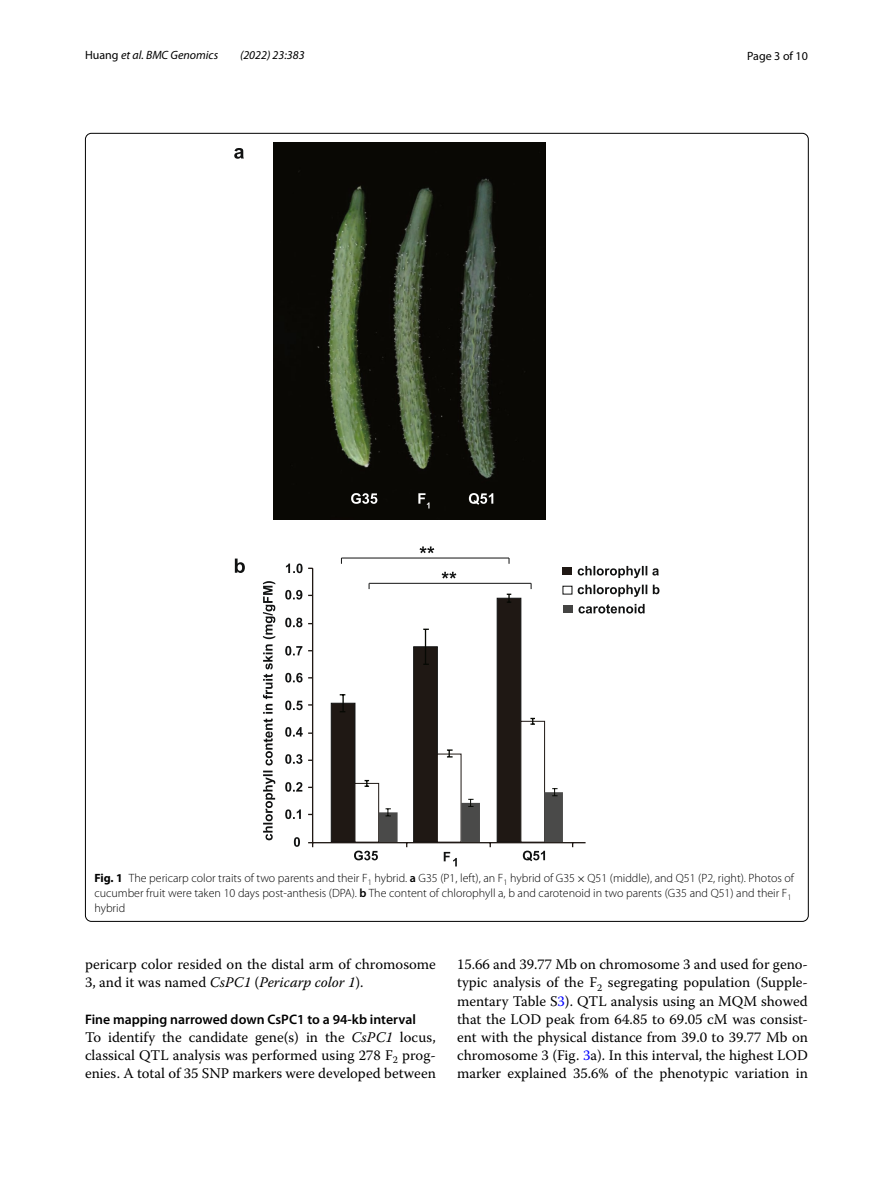
<style>
.page{position:relative;width:893px;height:1187px;background:#fff}
.page>*{position:absolute;margin:0;border:0;box-sizing:border-box;transform-origin:0 0}
.t1{font:14.7px/18px "Warnock Pro";color:#000;text-align:justify}
.t2{font:600 13.8px "Myriad Pro";color:#000}
.t3{font:300 12px/15px "Myriad Pro";color:#000}
.t4{font:italic 12px "Myriad Pro";color:#000}
.t5{font:12px "Myriad Pro";color:#000}
.s1{font-style:normal}
.s2{font-weight:700}
.s3{font-weight:600}
.s4{font-family:"MTSY";font-weight:400}
.s5{font-style:italic}
.s6{color:#00f}
</style>
<div class="page">
<svg style="left:235px;top:558px;width:10px;height:15px"></svg>
<svg style="left:331px;top:597px;width:190px;height:245px"></svg>
<svg style="left:340px;top:694px;width:5px;height:18px"></svg>
<svg style="left:423px;top:628px;width:6px;height:37px"></svg>
<svg style="left:507px;top:593px;width:4px;height:9px"></svg>
<hr style="left:312px;top:568px;width:1px;height:274px;background:#1f1814">
<hr style="left:313px;top:842px;width:273px;height:1px;background:#1f1814">
<svg style="left:308px;top:842px;width:5px;height:5px"></svg>
<div style="left:563px;top:567px;width:9px;height:8px;background:#1f1814"></div>
<svg style="left:562px;top:585px;width:10px;height:9px"></svg>
<svg style="left:294px;top:837px;width:6px;height:9px"></svg>
<svg style="left:285px;top:809px;width:16px;height:10px"></svg>
<svg style="left:285px;top:782px;width:17px;height:9px"></svg>
<svg style="left:285px;top:754px;width:17px;height:9px"></svg>
<svg style="left:285px;top:727px;width:27px;height:9px"></svg>
<svg style="left:285px;top:700px;width:27px;height:10px"></svg>
<svg style="left:285px;top:672px;width:27px;height:10px"></svg>
<svg style="left:285px;top:646px;width:17px;height:9px"></svg>
<svg style="left:285px;top:617px;width:17px;height:10px"></svg>
<svg style="left:285px;top:590px;width:17px;height:9px"></svg>
<svg style="left:286px;top:563px;width:27px;height:10px"></svg>
<svg style="left:578px;top:566px;width:81px;height:12px"></svg>
<svg style="left:578px;top:584px;width:81px;height:13px"></svg>
<svg style="left:263px;top:581px;width:12px;height:259px"></svg>
<img style="left:274px;top:142px;width:272px;height:378px">
<svg style="left:351px;top:493px;width:26px;height:11px"></svg>
<svg style="left:234px;top:148px;width:10px;height:11px"></svg>
<svg style="left:418px;top:493px;width:11px;height:15px"></svg>
<svg style="left:469px;top:493px;width:24px;height:11px"></svg>
<svg style="left:354px;top:717px;width:209px;height:149px"></svg>
<div style="left:563px;top:605px;width:9px;height:8px;background:#444443"></div>
<svg style="left:578px;top:604px;width:67px;height:9px"></svg>
<hr style="left:341px;top:557px;width:168px;height:1px;background:#111212">
<svg style="left:420px;top:546px;width:14px;height:7px"></svg>
<hr style="left:369px;top:582px;width:162px;height:1px;background:#111212">
<svg style="left:442px;top:571px;width:14px;height:7px"></svg>
<p class="t4" style="left:85px;top:48px;width:135px"><span class="s1">Huang</span> et al. BMC Genomics</p>
<p class="t4" style="left:240px;top:48px;width:66px">(2022) 23:383</p>
<p class="t5" style="left:747px;top:48px;width:62px">Page 3 of 10</p>
<p class="t3" style="left:94px;top:870px;width:701px"><span class="s2">Fig. 1</span> The pericarp color traits of two parents and their F<sub>1</sub> hybrid. <span class="s3">a</span> G35 (P1, left), an F<sub>1</sub> hybrid of G35<span class="s4">×</span>Q51 (middle), and Q51 (P2, right). Photos of cucumber fruit were taken 10 days post-anthesis (DPA). <span class="s3">b</span> The content of chlorophyll a, b and carotenoid in two parents (G35 and Q51) and their F<sub>1 </sub>hybrid</p>
<p class="t1" style="left:85px;top:955px;width:352px">pericarp color resided on the distal arm of chromosome<br>3, and it was named <span class="s5">CsPC1</span> (<span class="s5">Pericarp color 1</span>).</p>
<p class="t2" style="left:85px;top:1010px;width:332px">Fine mapping narrowed down CsPC1 to a 94‑kb interval</p>
<p class="t1" style="left:85px;top:1027px;width:352px">To identify the candidate gene(s) in the <span class="s5">CsPC1</span> locus, classical QTL analysis was performed using 278 F<sub>2</sub> prog&shy;enies. A total of 35 SNP markers were developed between</p>
<p class="t1" style="left:457px;top:955px;width:352px">15.66 and 39.77 Mb on chromosome 3 and used for geno&shy;typic analysis of the F<sub>2</sub> segregating population (Supple&shy;mentary Table S<span class="s6">3</span>). QTL analysis using an MQM showed that the LOD peak from 64.85 to 69.05 cM was consist&shy;ent with the physical distance from 39.0 to 39.77 Mb on chromosome 3 (Fig. <span class="s6">3</span>a). In this interval, the highest LOD marker explained 35.6% of the phenotypic variation in</p>
</div>
